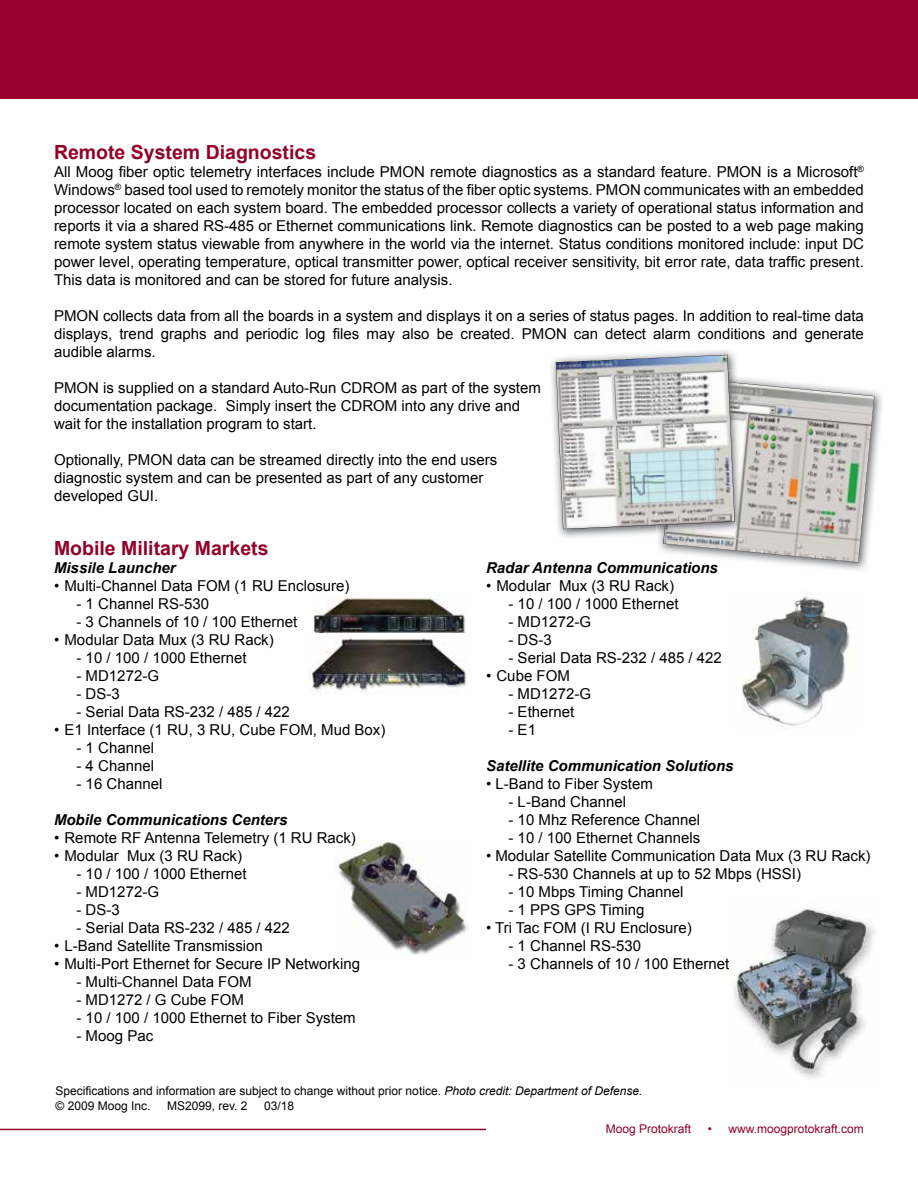
<style>
.page{position:relative;width:918px;height:1188px;background:#fff}
.page>*{position:absolute;margin:0;border:0;box-sizing:border-box;transform-origin:0 0}
.t1{font:700 19.5px "Arial";color:#920029}
.t2{font:15px/18px "Arial";color:#000;text-align:justify}
.t3{font:italic 700 15px "Arial";color:#000}
.t4{font:12px/15px "Arial";color:#000}
.t5{font:12px "Arial";color:#920029}
.s1{font-style:italic}
</style>
<div class="page">
<img style="left:781px;top:391px;width:101px;height:180px">
<img style="left:551px;top:350px;width:183px;height:128px">
<svg style="left:556px;top:355px;width:319px;height:208px"></svg>
<img style="left:335px;top:840px;width:133px;height:115px">
<hr style="left:0;top:1129px;width:486px;height:1px;background:#920029">
<div style="left:0;top:0;width:918px;height:99px;background:#98002e"></div>
<img style="left:312px;top:596px;width:154px;height:38px">
<img style="left:308px;top:635px;width:159px;height:58px">
<img style="left:730px;top:909px;width:145px;height:169px">
<img style="left:741px;top:591px;width:109px;height:138px">
<h1 class="t1" style="left:54px;top:139px;width:264px">Remote System Diagnostics</h1>
<p class="t2" style="left:54px;top:163px;width:812px">All Moog fiber optic telemetry interfaces include PMON remote diagnostics as a standard feature. PMON is a Microsoft<sup>® </sup>Windows<sup>®</sup> based tool used to remotely monitor the status of the fiber optic systems. PMON communicates with an embedded processor located on each system board. The embedded processor collects a variety of operational status information and reports it via a shared RS-485 or Ethernet communications link. Remote diagnostics can be posted to a web page making remote system status viewable from anywhere in the world via the internet. Status conditions monitored include: input DC power level, operating temperature, optical transmitter power, optical receiver sensitivity, bit error rate, data traffic present.<br>This data is monitored and can be stored for future analysis.</p>
<p class="t2" style="left:54px;top:307px;width:811px">PMON collects data from all the boards in a system and displays it on a series of status pages. In addition to real-time data displays, trend graphs and periodic log files may also be created. PMON can detect alarm conditions and generate audible alarms.</p>
<p class="t2" style="left:54px;top:379px;width:488px;text-align:left">PMON is supplied on a standard Auto-Run CDROM as part of the system documentation package. Simply insert the CDROM into any drive and wait for the installation program to start.</p>
<p class="t2" style="left:54px;top:451px;width:445px;text-align:left">Optionally, PMON data can be streamed directly into the end users diagnostic system and can be presented as part of any customer developed GUI.</p>
<h1 class="t1" style="left:54px;top:535px;width:216px">Mobile Military Markets</h1>
<p class="t3" style="left:54px;top:558px;width:123px">Missile Launcher</p>
<p class="t2" style="left:54px;top:577px;width:297px">• Multi-Channel Data FOM (1 RU Enclosure)</p>
<p class="t2" style="left:76px;top:595px;width:134px">- 1 Channel RS-530</p>
<p class="t2" style="left:76px;top:613px;width:222px">- 3 Channels of 10 / 100 Ethernet</p>
<p class="t2" style="left:54px;top:631px;width:221px">• Modular Data Mux (3 RU Rack)</p>
<p class="t2" style="left:76px;top:649px;width:172px">- 10 / 100 / 1000 Ethernet</p>
<p class="t2" style="left:76px;top:667px;width:84px">- MD1272-G</p>
<p class="t2" style="left:76px;top:685px;width:45px">- DS-3</p>
<p class="t2" style="left:76px;top:703px;width:215px">- Serial Data RS-232 / 485 / 422</p>
<p class="t2" style="left:54px;top:721px;width:333px">• E1 Interface (1 RU, 3 RU, Cube FOM, Mud Box)</p>
<p class="t2" style="left:76px;top:739px;width:79px">- 1 Channel</p>
<p class="t2" style="left:76px;top:757px;width:79px">- 4 Channel</p>
<p class="t2" style="left:76px;top:775px;width:87px">- 16 Channel</p>
<p class="t3" style="left:54px;top:810px;width:235px">Mobile Communications Centers</p>
<p class="t2" style="left:54px;top:829px;width:303px">• Remote RF Antenna Telemetry (1 RU Rack)</p>
<p class="t2" style="left:54px;top:847px;width:190px">• Modular Mux (3 RU Rack)</p>
<p class="t2" style="left:76px;top:865px;width:172px">- 10 / 100 / 1000 Ethernet</p>
<p class="t2" style="left:76px;top:883px;width:84px">- MD1272-G</p>
<p class="t2" style="left:76px;top:901px;width:45px">- DS-3</p>
<p class="t2" style="left:76px;top:919px;width:215px">- Serial Data RS-232 / 485 / 422</p>
<p class="t2" style="left:54px;top:937px;width:210px">• L-Band Satellite Transmission</p>
<p class="t2" style="left:54px;top:955px;width:308px">• Multi-Port Ethernet for Secure IP Networking</p>
<p class="t2" style="left:76px;top:973px;width:177px">- Multi-Channel Data FOM</p>
<p class="t2" style="left:76px;top:991px;width:169px">- MD1272 / G Cube FOM</p>
<p class="t2" style="left:76px;top:1009px;width:281px">- 10 / 100 / 1000 Ethernet to Fiber System</p>
<p class="t2" style="left:76px;top:1027px;width:78px">- Moog Pac</p>
<p class="t3" style="left:486px;top:558px;width:233px">Radar Antenna Communications</p>
<p class="t2" style="left:486px;top:577px;width:190px">• Modular Mux (3 RU Rack)</p>
<p class="t2" style="left:508px;top:595px;width:172px">- 10 / 100 / 1000 Ethernet</p>
<p class="t2" style="left:508px;top:613px;width:84px">- MD1272-G</p>
<p class="t2" style="left:508px;top:631px;width:45px">- DS-3</p>
<p class="t2" style="left:508px;top:649px;width:215px">- Serial Data RS-232 / 485 / 422</p>
<p class="t2" style="left:486px;top:667px;width:85px">• Cube FOM</p>
<p class="t2" style="left:508px;top:685px;width:84px">- MD1272-G</p>
<p class="t2" style="left:508px;top:703px;width:67px">- Ethernet</p>
<p class="t2" style="left:508px;top:721px;width:29px">- E1</p>
<p class="t3" style="left:486px;top:756px;width:249px">Satellite Communication Solutions</p>
<p class="t2" style="left:486px;top:775px;width:168px">• L-Band to Fiber System</p>
<p class="t2" style="left:508px;top:793px;width:119px">- L-Band Channel</p>
<p class="t2" style="left:508px;top:811px;width:193px">- 10 Mhz Reference Channel</p>
<p class="t2" style="left:508px;top:829px;width:193px">- 10 / 100 Ethernet Channels</p>
<p class="t2" style="left:486px;top:847px;width:386px">• Modular Satellite Communication Data Mux (3 RU Rack)</p>
<p class="t2" style="left:508px;top:865px;width:294px">- RS-530 Channels at up to 52 Mbps (HSSI)</p>
<p class="t2" style="left:508px;top:883px;width:177px">- 10 Mbps Timing Channel</p>
<p class="t2" style="left:508px;top:901px;width:137px">- 1 PPS GPS Timing</p>
<p class="t2" style="left:486px;top:919px;width:207px">• Tri Tac FOM (I RU Enclosure)</p>
<p class="t2" style="left:508px;top:937px;width:134px">- 1 Channel RS-530</p>
<p class="t2" style="left:508px;top:955px;width:222px">- 3 Channels of 10 / 100 Ethernet</p>
<p class="t4" style="left:56px;top:1083px;width:588px">Specifications and information are subject to change without prior notice. <span class="s1">Photo credit: Department of Defense. </span>© 2009 Moog Inc.</p>
<p class="t4" style="left:167px;top:1098px;width:82px">MS2099, rev. 2</p>
<p class="t4" style="left:264px;top:1098px;width:32px">03/18</p>
<p class="t5" style="left:606px;top:1121px;width:87px">Moog Protokraft</p>
<p class="t5" style="left:708px;top:1121px;width:158px">• www.moogprotokraft.com</p>
</div>
